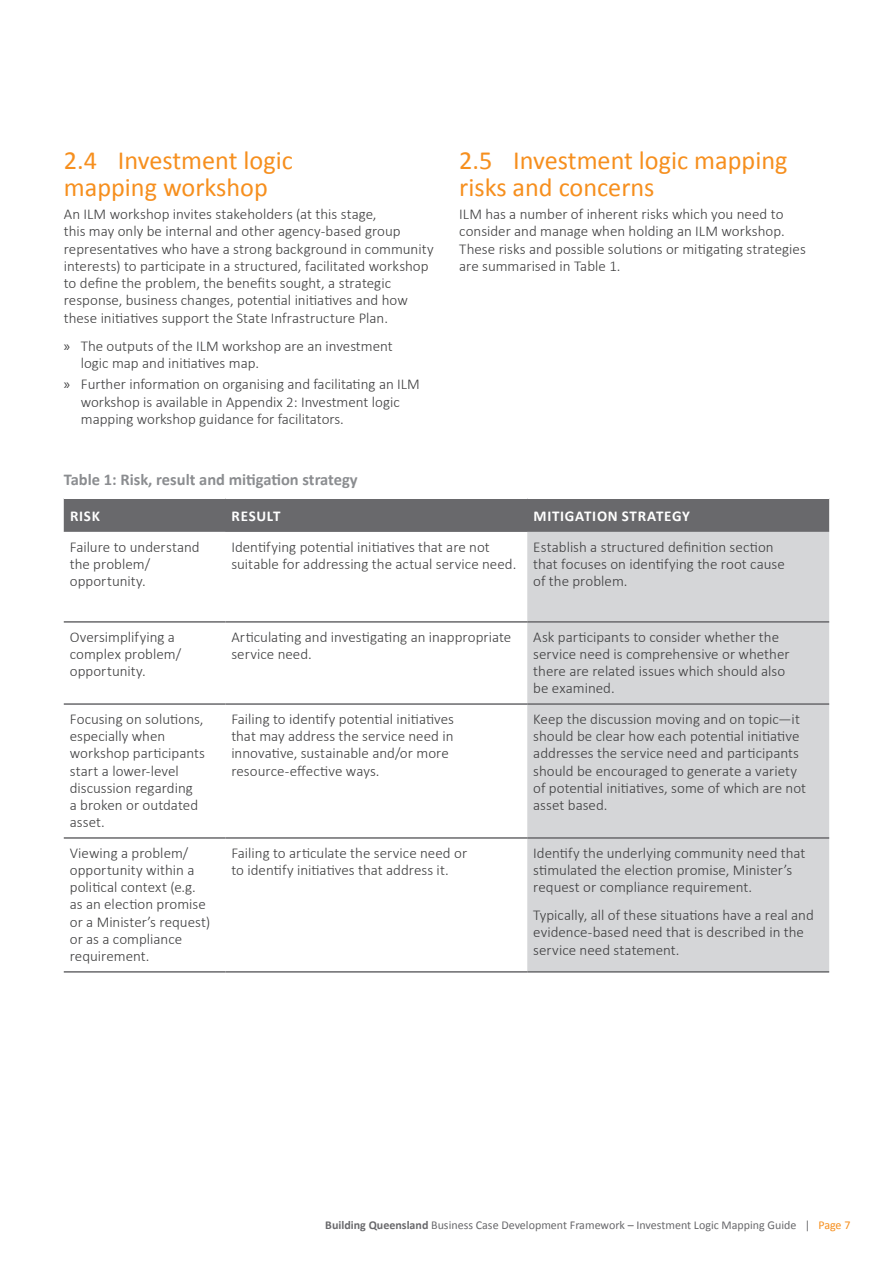
<style>
.page{position:relative;width:893px;height:1263px;background:#fff}
.page>*{position:absolute;margin:0;border:0;box-sizing:border-box;transform-origin:0 0}
.Heading_2{font:26.25px/27px "Calibri";color:#f68f1e}
.Subheading_3{font:700 16.5px "Calibri";color:#8b8d90}
.BODY{font:300 15px/17.2px "Calibri";color:#3e3e3f}
.Table_header{font:700 15px "Calibri";letter-spacing:.045em;color:#fff}
.t1{font:12px "Calibri";color:#69696c}
.s1{font-family:"Myriad Pro";font-weight:400}
.s2{font-weight:700}
.s3{color:#f68f1e}
</style>
<div class="page">
<div style="left:64px;top:499px;width:765px;height:33px;background:#69696c"></div>
<div style="left:527px;top:532px;width:302px;height:439px;background:#d5d6d8"></div>
<hr style="left:64px;top:621px;width:161px;height:2px;background:#69696c">
<hr style="left:225px;top:621px;width:302px;height:2px;background:#69696c">
<hr style="left:527px;top:621px;width:302px;height:2px;background:#69696c">
<hr style="left:64px;top:703px;width:161px;height:2px;background:#69696c">
<hr style="left:225px;top:703px;width:302px;height:2px;background:#69696c">
<hr style="left:527px;top:703px;width:302px;height:2px;background:#69696c">
<hr style="left:64px;top:837px;width:161px;height:2px;background:#69696c">
<hr style="left:225px;top:837px;width:302px;height:2px;background:#69696c">
<hr style="left:527px;top:837px;width:302px;height:2px;background:#69696c">
<hr style="left:64px;top:971px;width:161px;height:2px;background:#69696c">
<hr style="left:225px;top:971px;width:302px;height:2px;background:#69696c">
<hr style="left:527px;top:971px;width:302px;height:2px;background:#69696c">
<p class="Heading_2" style="left:64px;top:146px;width:231px">2.4 Investment logic mapping workshop</p>
<p class="BODY" style="left:64px;top:205px;width:371px">An ILM workshop invites stakeholders (at this stage,<br>this may only be internal and other agency-based group representatives who have a strong background in community interests) to participate in a structured, facilitated workshop to define the problem, the benefits sought, a strategic response, business changes, potential initiatives and how these initiatives support the State Infrastructure Plan.</p>
<p class="BODY" style="left:81px;top:337px;width:313px;text-indent:-17px"><span class="s1">»</span> The outputs of the ILM workshop are an investment logic map and initiatives map.</p>
<p class="BODY" style="left:81px;top:376px;width:341px;text-indent:-17px"><span class="s1">»</span> Further information on organising and facilitating an ILM workshop is available in Appendix 2: Investment logic mapping workshop guidance for facilitators.</p>
<p class="Heading_2" style="left:459px;top:146px;width:330px">2.5 Investment logic mapping risks and concerns</p>
<p class="BODY" style="left:459px;top:205px;width:348px">ILM has a number of inherent risks which you need to consider and manage when holding an ILM workshop.<br>These risks and possible solutions or mitigating strategies are summarised in Table 1.</p>
<p class="Subheading_3" style="left:64px;top:469px;width:295px">Table 1: Risk, result and mitigation strategy</p>
<p class="Table_header" style="left:70px;top:506px;width:31px">RISK</p>
<p class="Table_header" style="left:232px;top:506px;width:50px">RESULT</p>
<p class="Table_header" style="left:534px;top:506px;width:158px">MITIGATION STRATEGY</p>
<p class="BODY" style="left:70px;top:538px;width:131px">Failure to understand the problem/ opportunity.</p>
<p class="BODY" style="left:231px;top:538px;width:286px">Identifying potential initiatives that are not suitable for addressing the actual service need.</p>
<p class="BODY" style="left:533px;top:538px;width:253px">Establish a structured definition section that focuses on identifying the root cause of the problem.</p>
<p class="BODY" style="left:70px;top:628px;width:113px">Oversimplifying a complex problem/ opportunity.</p>
<p class="BODY" style="left:231px;top:628px;width:281px">Articulating and investigating an inappropriate service need.</p>
<p class="BODY" style="left:533px;top:628px;width:258px">Ask participants to consider whether the service need is comprehensive or whether there are related issues which should also be examined.</p>
<p class="BODY" style="left:70px;top:710px;width:137px">Focusing on solutions, especially when workshop participants start a lower-level discussion regarding<br>a broken or outdated asset.</p>
<p class="BODY" style="left:231px;top:710px;width:224px">Failing to identify potential initiatives that may address the service need in innovative, sustainable and/or more resource-effective ways.</p>
<p class="BODY" style="left:533px;top:710px;width:274px">Keep the discussion moving and on topic—it should be clear how each potential initiative addresses the service need and participants should be encouraged to generate a variety of potential initiatives, some of which are not asset based.</p>
<p class="BODY" style="left:70px;top:844px;width:142px">Viewing a problem/ opportunity within a political context (e.g. as an election promise or a Minister’s request) or as a compliance requirement.</p>
<p class="BODY" style="left:231px;top:844px;width:237px">Failing to articulate the service need or to identify initiatives that address it.</p>
<p class="BODY" style="left:533px;top:844px;width:274px">Identify the underlying community need that stimulated the election promise, Minister’s request or compliance requirement.</p>
<p class="BODY" style="left:533px;top:906px;width:282px">Typically, all of these situations have a real and evidence-based need that is described in the service need statement.</p>
<p class="t1" style="left:325px;top:1216px;width:527px"><span class="s2">Building Queensland</span> Business Case Development Framework – Investment Logic Mapping Guide | <span class="s3">Page 7</span></p>
</div>
